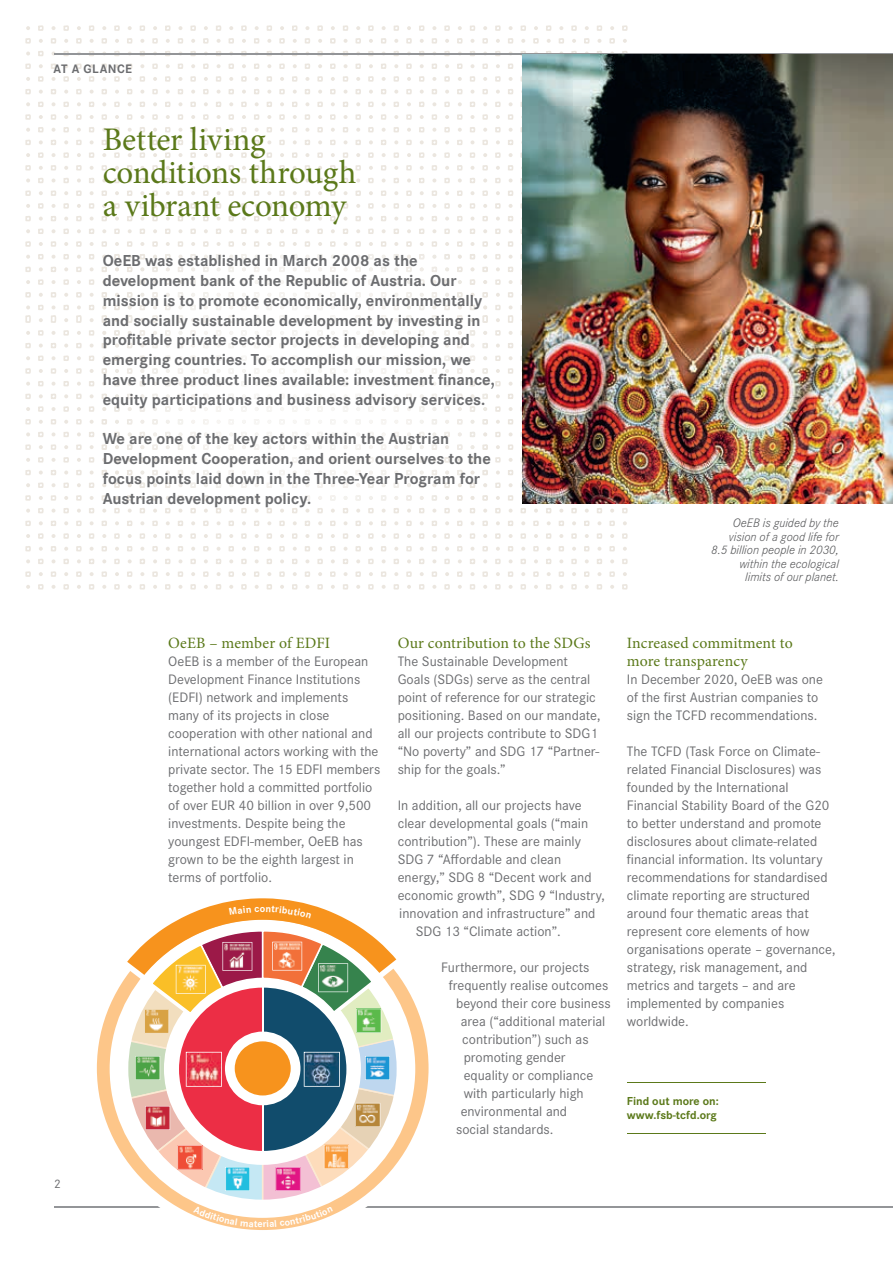
<style>
.page{position:relative;width:893px;height:1263px;background:#fff}
.page>*{position:absolute;margin:0;border:0;box-sizing:border-box;transform-origin:0 0}
.t1{font:33px/33px "Minion Pro";letter-spacing:-.005em;color:#5b791a}
.t2{font:700 16.5px/19.8px "Corporate S";color:#6c6d70}
.t3{font:15.75px/18px "Minion Pro";letter-spacing:.01em;color:#5b791a}
.t4{font:14.25px/18px "Corporate S";color:#6c6d70}
.t5{font:italic 300 12.75px/13.5px "Corporate S";color:#57585a;text-align:right}
.t6{font:700 12.75px "Corporate S";letter-spacing:.04em;color:#6c6d70}
.t7{font:12.75px "Corporate S";color:#6c6d70}
.t8{font:700 12px/14.4px "Corporate S";color:#5b791a}
.t9{font:700 10.35px "Corporate S";color:#fff}
</style>
<div class="page">
<svg style="left:26px;top:25px;width:602px;height:6px"></svg>
<svg style="left:26px;top:152px;width:497px;height:6px"></svg>
<svg style="left:26px;top:76px;width:497px;height:6px"></svg>
<svg style="left:26px;top:229px;width:497px;height:5px"></svg>
<svg style="left:26px;top:533px;width:602px;height:6px"></svg>
<svg style="left:26px;top:178px;width:497px;height:5px"></svg>
<svg style="left:26px;top:102px;width:497px;height:5px"></svg>
<svg style="left:26px;top:559px;width:602px;height:5px"></svg>
<svg style="left:26px;top:51px;width:602px;height:5px"></svg>
<svg style="left:26px;top:203px;width:497px;height:6px"></svg>
<svg style="left:26px;top:127px;width:497px;height:5px"></svg>
<svg style="left:26px;top:584px;width:602px;height:5px"></svg>
<svg style="left:25px;top:165px;width:498px;height:6px"></svg>
<svg style="left:25px;top:89px;width:498px;height:5px"></svg>
<svg style="left:25px;top:546px;width:602px;height:5px"></svg>
<svg style="left:25px;top:38px;width:602px;height:6px"></svg>
<svg style="left:25px;top:190px;width:498px;height:6px"></svg>
<svg style="left:25px;top:114px;width:498px;height:6px"></svg>
<svg style="left:25px;top:571px;width:602px;height:6px"></svg>
<svg style="left:25px;top:63px;width:498px;height:6px"></svg>
<svg style="left:25px;top:216px;width:498px;height:5px"></svg>
<svg style="left:25px;top:521px;width:602px;height:5px"></svg>
<svg style="left:25px;top:140px;width:498px;height:5px"></svg>
<hr style="left:627px;top:1082px;width:138px;height:1px;background:#5b791a">
<hr style="left:627px;top:1133px;width:138px;height:1px;background:#5b791a">
<svg style="left:25px;top:241px;width:603px;height:272px"></svg>
<hr style="left:54px;top:1206px;width:839px;height:1px;background:#939598">
<hr style="left:54px;top:53px;width:839px;height:2px;background:#939598">
<img style="left:523px;top:55px;width:370px;height:449px">
<svg style="left:97px;top:1004px;width:332px;height:226px"></svg>
<svg style="left:110px;top:985px;width:305px;height:233px"></svg>
<svg style="left:120px;top:898px;width:285px;height:329px"></svg>
<p class="t6" style="left:54px;top:59px;width:80px">AT A GLANCE</p>
<p class="t7" style="left:54px;top:1175px;width:8px">2</p>
<h1 class="t1" style="left:103px;top:123px;width:255px">Better living conditions through a vibrant economy</h1>
<p class="t2" style="left:103px;top:249px;width:394px">OeEB was established in March 2008 as the development bank of the Republic of Austria. Our mission is to promote economically, environmentally and socially sustainable development by investing in profitable private sector projects in developing and emerging countries. To accomplish our mission, we have three product lines available: investment finance, equity participations and business advisory services.</p>
<p class="t2" style="left:103px;top:428px;width:390px">We are one of the key actors within the Austrian Development Cooperation, and orient ourselves to the focus points laid down in the Three-Year Program for Austrian development policy.</p>
<p class="t5" style="left:711px;top:515px;width:129px">OeEB is guided by the vision of a good life for<br>8.5 billion people in 2030, within the ecological limits of our planet.</p>
<p class="t3" style="left:168px;top:634px;width:163px">OeEB – member of EDFI</p>
<p class="t4" style="left:168px;top:651px;width:214px">OeEB is a member of the European<br>Development Finance Institutions (EDFI) network and implements many of its projects in close cooperation with other national and international actors working with the private sector. The 15 EDFI members together hold a committed portfolio of over EUR 40 billion in over 9,500 investments. Despite being the youngest EDFI-member, OeEB has grown to be the eighth largest in terms of portfolio.</p>
<p class="t9" style="left:260px;top:900px;width:7px">o</p>
<p class="t3" style="left:398px;top:634px;width:194px">Our contribution to the SDGs</p>
<p class="t4" style="left:398px;top:651px;width:204px">The Sustainable Development<br>Goals (SDGs) serve as the central point of reference for our strategic positioning. Based on our mandate, all our projects contribute to SDG1 “No poverty” and SDG 17 “Partner&shy;ship for the goals.”</p>
<p class="t4" style="left:398px;top:795px;width:185px">In addition, all our projects have</p>
<p class="t4" style="left:398px;top:813px;width:192px">clear developmental goals (“main</p>
<p class="t4" style="left:398px;top:831px;width:185px">contribution”). These are mainly</p>
<p class="t4" style="left:398px;top:849px;width:165px">SDG 7 “Affordable and clean</p>
<p class="t4" style="left:398px;top:867px;width:195px">energy,” SDG 8 “Decent work and</p>
<p class="t4" style="left:398px;top:885px;width:209px">economic growth”, SDG 9 “Industry,</p>
<p class="t4" style="left:399px;top:903px;width:198px">innovation and infrastructure” and</p>
<p class="t4" style="left:416px;top:921px;width:147px">SDG 13 “Climate action”.</p>
<p class="t4" style="left:441px;top:957px;width:150px">Furthermore, our projects</p>
<p class="t4" style="left:449px;top:975px;width:161px">frequently realise outcomes</p>
<p class="t4" style="left:456px;top:993px;width:156px">beyond their core business</p>
<p class="t4" style="left:461px;top:1011px;width:146px">area (“additional material</p>
<p class="t4" style="left:462px;top:1029px;width:128px">contribution”) such as</p>
<p class="t4" style="left:464px;top:1047px;width:103px">promoting gender</p>
<p class="t4" style="left:464px;top:1065px;width:131px">equality or compliance</p>
<p class="t4" style="left:464px;top:1083px;width:122px">with particularly high</p>
<p class="t4" style="left:461px;top:1101px;width:108px">environmental and</p>
<p class="t4" style="left:456px;top:1119px;width:99px">social standards.</p>
<p class="t3" style="left:627px;top:634px;width:167px">Increased commitment to more transparency</p>
<p class="t4" style="left:627px;top:669px;width:198px">In December 2020, OeEB was one of the first Austrian companies to sign the TCFD recommendations.</p>
<p class="t4" style="left:627px;top:741px;width:210px">The TCFD (Task Force on Climate&shy;related Financial Disclosures) was founded by the International<br>Financial Stability Board of the G20 to better understand and promote disclosures about climate-related financial information. Its voluntary recommendations for standardised climate reporting are structured around four thematic areas that represent core elements of how organisations operate – governance, strategy, risk management, and metrics and targets – and are implemented by companies worldwide.</p>
<p class="t8" style="left:627px;top:1092px;width:93px">Find out more on: www.fsb-tcfd.org</p>
</div>
